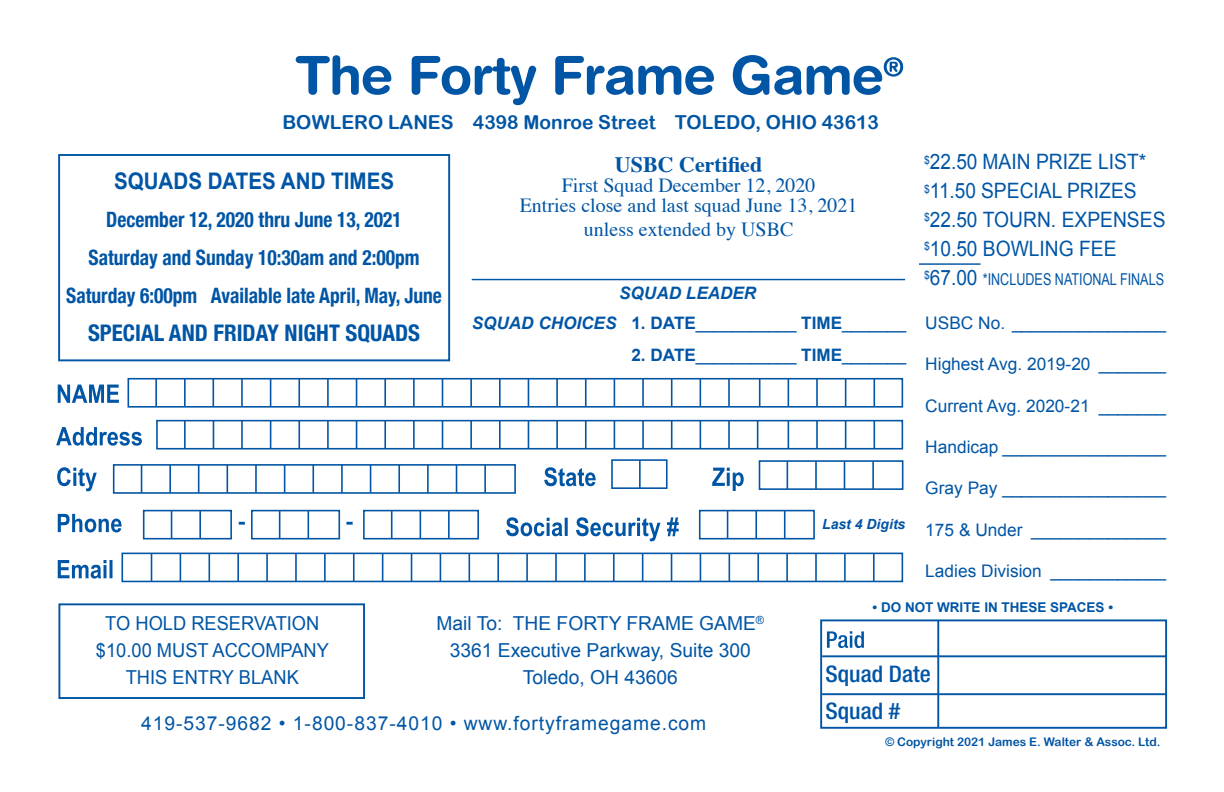
<style>
.page{position:relative;width:1224px;height:792px;background:#fff}
.page>*{position:absolute;margin:0;border:0;box-sizing:border-box;transform-origin:0 0}
.t1{font:700 25.6px "Times";color:#0155a5}
.t2{font:700 condensed 22.8px "Helvetica Neue";color:#0155a5}
.t3{font:700 22.8px "Arial";color:#0155a5;scale:.9 1}
.t4{font:500 condensed 22.8px "Helvetica Neue";color:#0155a5;scale:1.04 1}
.t5{font:700 22px "Times";color:#0155a5}
.t6{font:700 condensed 21.2px "Helvetica Neue";color:#0155a5;scale:.92 1}
.t7{font:21.2px "Arial";color:#0155a5;scale:.9 1}
.t8{font:20px "Times";color:#0155a5}
.t9{font:19.2px "Arial";color:#0155a5}
.t10{font:19.2px "Arial";color:#0155a5;scale:.95 1}
.t11{font:19.2px "Arial";letter-spacing:.05em;color:#0155a5}
.t12{font:19.2px "Arial Rounded MT Bold";color:#0155a5}
.t13{font:17.4px "Arial";color:#0155a5}
.t14{font:17.2px "Arial";color:#0155a5;scale:.96 1}
.t15{font:italic 700 17.2px "Arial";color:#0155a5}
.t16{font:16.4px "Arial";color:#0155a5;scale:.77 1}
.t17{font:italic 700 14px "Arial";color:#0155a5}
.t18{font:700 13.4px "Arial";color:#0155a5}
.t19{font:11.8px "Arial Rounded MT Bold";color:#0155a5}
.s1{font-weight:700;font-style:italic}
.s2{font-weight:700}
.s3{font-size:21.2px}
</style>
<div class="page">
<div style="left:58px;top:603px;width:307px;height:96px;border:2px solid #0155a5"></div>
<div style="left:58px;top:154px;width:392px;height:207px;background:#fff;border:2px solid #0155a5"></div>
<hr style="left:472px;top:279px;width:433px;height:1px;background:#0155a5">
<hr style="left:919px;top:263px;width:62px;height:2px;background:#0155a5">
<div style="left:820px;top:619px;width:347px;height:110px;border:2px solid #0155a5"></div>
<hr style="left:822px;top:655px;width:345px;height:2px;background:#0155a5">
<hr style="left:937px;top:621px;width:2px;height:107px;background:#0155a5">
<hr style="left:822px;top:693px;width:345px;height:2px;background:#0155a5">
<svg style="left:296px;top:55px;width:607px;height:50px"></svg>
<div style="left:128px;top:378px;width:775px;height:30px;border:2px solid #0155a5"></div>
<hr style="left:241px;top:379px;width:2px;height:28px;background:#0155a5">
<svg style="left:213px;top:379px;width:1px;height:28px"></svg>
<svg style="left:270px;top:379px;width:1px;height:28px"></svg>
<hr style="left:298px;top:379px;width:2px;height:28px;background:#0155a5">
<svg style="left:356px;top:379px;width:1px;height:28px"></svg>
<hr style="left:327px;top:379px;width:2px;height:28px;background:#0155a5">
<hr style="left:384px;top:379px;width:2px;height:28px;background:#0155a5">
<hr style="left:413px;top:379px;width:2px;height:28px;background:#0155a5">
<hr style="left:470px;top:379px;width:2px;height:28px;background:#0155a5">
<svg style="left:442px;top:379px;width:1px;height:28px"></svg>
<hr style="left:499px;top:379px;width:2px;height:28px;background:#0155a5">
<svg style="left:528px;top:379px;width:1px;height:28px"></svg>
<hr style="left:585px;top:379px;width:2px;height:28px;background:#0155a5">
<hr style="left:556px;top:379px;width:2px;height:28px;background:#0155a5">
<svg style="left:614px;top:379px;width:1px;height:28px"></svg>
<hr style="left:642px;top:379px;width:2px;height:28px;background:#0155a5">
<svg style="left:700px;top:379px;width:1px;height:28px"></svg>
<svg style="left:671px;top:379px;width:1px;height:28px"></svg>
<hr style="left:728px;top:379px;width:2px;height:28px;background:#0155a5">
<hr style="left:155px;top:379px;width:2px;height:28px;background:#0155a5">
<hr style="left:184px;top:379px;width:2px;height:28px;background:#0155a5">
<svg style="left:759px;top:379px;width:1px;height:28px"></svg>
<svg style="left:788px;top:379px;width:1px;height:28px"></svg>
<svg style="left:845px;top:379px;width:1px;height:28px"></svg>
<hr style="left:816px;top:379px;width:2px;height:28px;background:#0155a5">
<hr style="left:873px;top:379px;width:2px;height:28px;background:#0155a5">
<svg style="left:156px;top:419px;width:748px;height:31px"></svg>
<svg style="left:758px;top:460px;width:146px;height:30px"></svg>
<hr style="left:815px;top:461px;width:2px;height:28px;background:#0155a5">
<svg style="left:58px;top:385px;width:61px;height:18px"></svg>
<svg style="left:56px;top:427px;width:86px;height:19px"></svg>
<svg style="left:57px;top:459px;width:687px;height:35px"></svg>
<svg style="left:58px;top:560px;width:55px;height:19px"></svg>
<div style="left:121px;top:553px;width:782px;height:29px;border:2px solid #0155a5"></div>
<hr style="left:237px;top:553px;width:2px;height:28px;background:#0155a5">
<svg style="left:209px;top:553px;width:1px;height:28px"></svg>
<hr style="left:266px;top:553px;width:2px;height:28px;background:#0155a5">
<hr style="left:295px;top:553px;width:2px;height:28px;background:#0155a5">
<hr style="left:353px;top:553px;width:2px;height:28px;background:#0155a5">
<hr style="left:324px;top:553px;width:2px;height:28px;background:#0155a5">
<svg style="left:382px;top:553px;width:1px;height:28px"></svg>
<svg style="left:411px;top:553px;width:1px;height:28px"></svg>
<svg style="left:469px;top:553px;width:1px;height:28px"></svg>
<svg style="left:440px;top:553px;width:1px;height:28px"></svg>
<hr style="left:497px;top:553px;width:2px;height:28px;background:#0155a5">
<hr style="left:526px;top:553px;width:2px;height:28px;background:#0155a5">
<hr style="left:584px;top:553px;width:2px;height:28px;background:#0155a5">
<hr style="left:555px;top:553px;width:2px;height:28px;background:#0155a5">
<hr style="left:613px;top:553px;width:2px;height:28px;background:#0155a5">
<svg style="left:642px;top:553px;width:1px;height:28px"></svg>
<svg style="left:700px;top:553px;width:1px;height:28px"></svg>
<svg style="left:671px;top:553px;width:1px;height:28px"></svg>
<svg style="left:729px;top:553px;width:1px;height:28px"></svg>
<svg style="left:151px;top:553px;width:1px;height:28px"></svg>
<svg style="left:180px;top:553px;width:1px;height:28px"></svg>
<hr style="left:757px;top:553px;width:2px;height:28px;background:#0155a5">
<hr style="left:786px;top:553px;width:2px;height:28px;background:#0155a5">
<hr style="left:844px;top:553px;width:2px;height:28px;background:#0155a5">
<hr style="left:815px;top:553px;width:2px;height:28px;background:#0155a5">
<hr style="left:873px;top:553px;width:2px;height:28px;background:#0155a5">
<svg style="left:827px;top:631px;width:37px;height:17px"></svg>
<svg style="left:698px;top:509px;width:117px;height:31px"></svg>
<hr style="left:755px;top:511px;width:2px;height:27px;background:#0155a5">
<svg style="left:506px;top:517px;width:173px;height:24px"></svg>
<svg style="left:142px;top:509px;width:90px;height:31px"></svg>
<hr style="left:199px;top:511px;width:2px;height:27px;background:#0155a5">
<svg style="left:251px;top:509px;width:90px;height:31px"></svg>
<svg style="left:363px;top:509px;width:116px;height:31px"></svg>
<svg style="left:58px;top:514px;width:64px;height:18px"></svg>
<p class="t12" style="left:282px;top:111px;width:598px">BOWLERO LANES 4398 Monroe Street TOLEDO, OHIO 43613</p>
<p class="t3" style="left:114px;top:166px;width:313px">SQUADS DATES AND TIMES</p>
<p class="t6" style="left:106px;top:202px;width:323px">December 12, 2020 thru June 13, 2021</p>
<p class="t6" style="left:89px;top:240px;width:361px">Saturday and Sunday 10:30am and 2:00pm</p>
<p class="t6" style="left:66px;top:278px;width:410px">Saturday 6:00pm Available late April, May, June</p>
<p class="t2" style="left:88px;top:314px;width:333px">SPECIAL AND FRIDAY NIGHT SQUADS</p>
<p class="t5" style="left:615px;top:143px;width:149px">USBC Certified</p>
<p class="t8" style="left:562px;top:166px;width:255px">First Squad December 12, 2020</p>
<p class="t8" style="left:520px;top:186px;width:339px">Entries close and last squad June 13, 2021</p>
<p class="t8" style="left:584px;top:210px;width:211px">unless extended by USBC</p>
<p class="t15" style="left:619px;top:282px;width:139px">SQUAD LEADER</p>
<p class="t14" style="left:472px;top:312px;width:454px"><span class="s1">SQUAD CHOICES</span> <span class="s2">1. DATE</span>___________ <span class="s2">TIME</span>_______</p>
<p class="t14" style="left:631px;top:343px;width:288px"><span class="s2">2. DATE</span>___________ <span class="s2">TIME</span>_______</p>
<p class="t1" style="left:238px;top:496px;width:10px">-</p>
<p class="t1" style="left:346px;top:496px;width:10px">-</p>
<p class="t17" style="left:822px;top:515px;width:85px">Last 4 Digits</p>
<p class="t7" style="left:924px;top:148px;width:248px"><sup>$</sup>22.50 MAIN PRIZE LIST*</p>
<p class="t7" style="left:924px;top:177px;width:238px"><sup>$</sup>11.50 SPECIAL PRIZES</p>
<p class="t7" style="left:924px;top:206px;width:270px"><sup>$</sup>22.50 TOURN. EXPENSES</p>
<p class="t7" style="left:924px;top:235px;width:215px"><sup>$</sup>10.50 BOWLING FEE</p>
<p class="t16" style="left:924px;top:268px;width:313px"><sup>$</sup><span class="s3">67.00</span> *INCLUDES NATIONAL FINALS</p>
<p class="t13" style="left:925px;top:311px;width:242px">USBC No. ________________</p>
<p class="t13" style="left:925px;top:353px;width:242px">Highest Avg. 2019-20 _______</p>
<p class="t13" style="left:925px;top:394px;width:242px">Current Avg. 2020-21 _______</p>
<p class="t13" style="left:925px;top:436px;width:242px">Handicap _________________</p>
<p class="t13" style="left:925px;top:477px;width:242px">Gray Pay _________________</p>
<p class="t13" style="left:925px;top:518px;width:242px">175 &amp; Under ______________</p>
<p class="t13" style="left:925px;top:560px;width:242px">Ladies Division ____________</p>
<p class="t9" style="left:437px;top:611px;width:329px">Mail To: THE FORTY FRAME GAME<sup>®</sup></p>
<p class="t9" style="left:450px;top:638px;width:303px">3361 Executive Parkway, Suite 300</p>
<p class="t9" style="left:523px;top:665px;width:157px">Toledo, OH 43606</p>
<p class="t11" style="left:141px;top:710px;width:567px">419-537-9682 • 1-800-837-4010 • www.fortyframegame.com</p>
<p class="t10" style="left:105px;top:611px;width:227px">TO HOLD RESERVATION</p>
<p class="t10" style="left:96px;top:638px;width:247px">$10.00 MUST ACCOMPANY</p>
<p class="t10" style="left:126px;top:665px;width:184px">THIS ENTRY BLANK</p>
<p class="t18" style="left:873px;top:599px;width:242px">• DO NOT WRITE IN THESE SPACES •</p>
<p class="t4" style="left:826px;top:660px;width:103px">Squad Date</p>
<p class="t4" style="left:826px;top:698px;width:73px">Squad #</p>
<p class="t19" style="left:886px;top:735px;width:277px">© Copyright 2021 James E. Walter &amp; Assoc. Ltd.</p>
</div>
